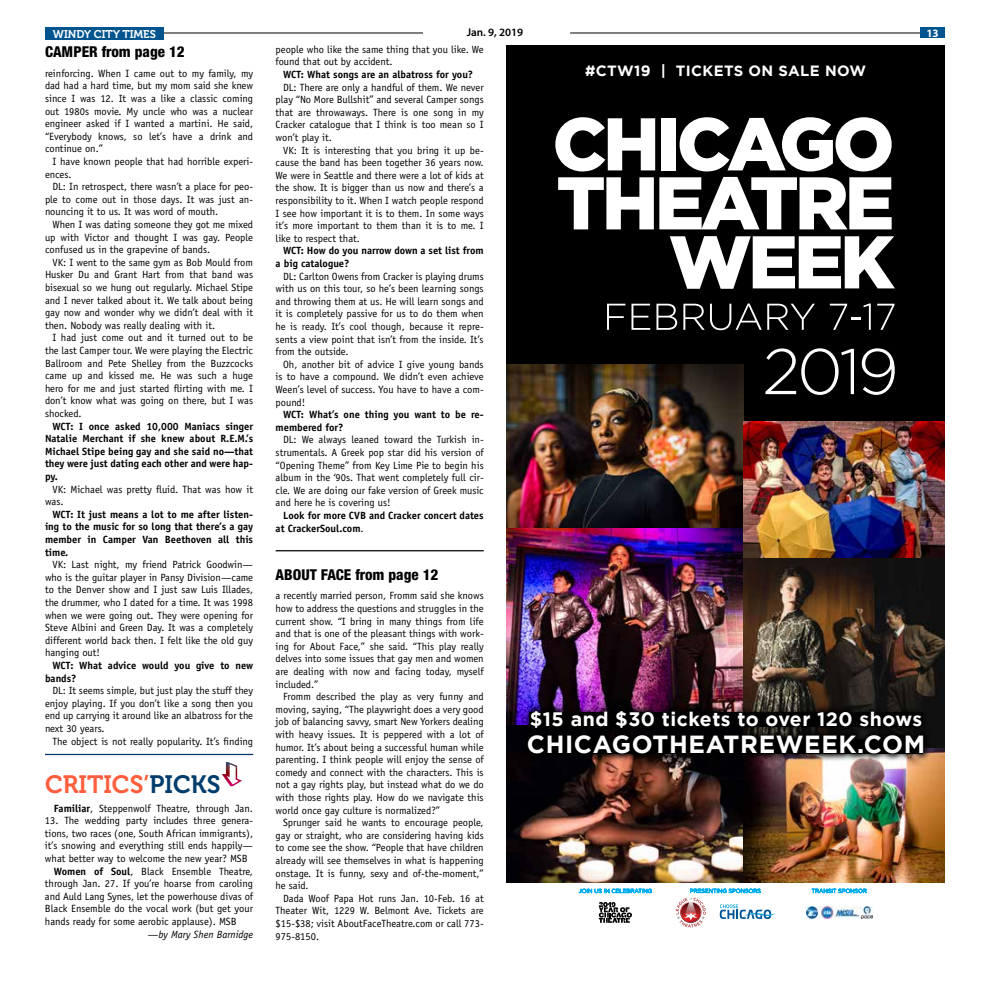
<style>
.page{position:relative;width:990px;height:990px;background:#fff}
.page>*{position:absolute;margin:0;border:0;box-sizing:border-box;transform-origin:0 0}
.t1{font:25px "Museo 700";color:#ff5e3d}
.t2{font:700 24.62px "Gotham";letter-spacing:.025em;color:#fff}
.t3{font:700 19.5px "Gotham";letter-spacing:.025em;color:#fff}
.t4{font:800 condensed 15px "Helvetica Neue";color:#000}
.t5{font:700 14.88px "Gotham";letter-spacing:.025em;color:#fff}
.t6{font:11.25px "Museo 700";color:#fff}
.t7{font:600 11.25px "Myriad Pro";color:#000}
.t8{font:700 11.25px "Myriad Pro";color:#fff}
.t9{font:10.5px/12.6px "Officina Sans";color:#000;text-align:justify}
.t10{font:700 10.5px/12.6px "Officina Sans";color:#000}
.t11{font:italic 10.5px "Officina Sans";color:#000}
.s1{font-weight:400}
.s2{color:#003d6d}
.s3{font-weight:700}
</style>
<div class="page">
<hr style="left:164px;top:33px;width:259px;height:1px;background:#000">
<hr style="left:570px;top:33px;width:374px;height:1px;background:#000">
<div style="left:920px;top:28px;width:25px;height:10px;background:#00558f"></div>
<div style="left:45px;top:28px;width:119px;height:12px;background:#00558f"></div>
<svg style="left:676px;top:889px;width:99px;height:39px"></svg>
<svg style="left:599px;top:902px;width:33px;height:21px"></svg>
<svg style="left:579px;top:889px;width:73px;height:4px"></svg>
<img style="left:806px;top:906px;width:66px;height:12px">
<svg style="left:812px;top:889px;width:55px;height:4px"></svg>
<div style="left:506px;top:45px;width:439px;height:837px;background:#000"></div>
<img style="left:506px;top:364px;width:238px;height:361px">
<img style="left:506px;top:761px;width:238px;height:121px">
<svg style="left:555px;top:117px;width:100px;height:54px"></svg>
<div style="left:661px;top:118px;width:15px;height:52px;background:#fff"></div>
<svg style="left:680px;top:117px;width:212px;height:54px"></svg>
<svg style="left:558px;top:177px;width:334px;height:52px"></svg>
<svg style="left:670px;top:236px;width:225px;height:53px"></svg>
<svg style="left:607px;top:304px;width:18px;height:26px"></svg>
<svg style="left:632px;top:304px;width:18px;height:26px"></svg>
<svg style="left:656px;top:304px;width:21px;height:26px"></svg>
<svg style="left:683px;top:304px;width:132px;height:26px"></svg>
<svg style="left:830px;top:304px;width:41px;height:26px"></svg>
<svg style="left:877px;top:304px;width:18px;height:26px"></svg>
<svg style="left:765px;top:348px;width:89px;height:47px"></svg>
<svg style="left:862px;top:348px;width:33px;height:47px"></svg>
<img style="left:744px;top:421px;width:201px;height:304px">
<img style="left:744px;top:725px;width:201px;height:157px">
<svg style="left:520px;top:703px;width:412px;height:59px"></svg>
<hr style="left:45px;top:754px;width:208px;height:1px;background:#003268">
<hr style="left:276px;top:550px;width:208px;height:1px;background:#000">
<p class="t6" style="left:53px;top:28px;width:105px">WINDY CITY TIMES</p>
<p class="t7" style="left:467px;top:25px;width:58px">Jan. 9, 2019</p>
<p class="t8" style="left:926px;top:26px;width:14px">13</p>
<p class="t9" style="left:45px;top:67px;width:210px">reinforcing. When I came out to my family, my dad had a hard time, but my mom said she knew since I was 12. It was a like a classic coming out 1980s movie. My uncle who was a nuclear engineer asked if I wanted a martini. He said, “Everybody knows, so let’s have a drink and continue on.”</p>
<p class="t9" style="left:45px;top:155px;width:210px;text-indent:7px">I have known people that had horrible experi&shy;ences.</p>
<p class="t9" style="left:45px;top:180px;width:210px;text-indent:7px">DL: In retrospect, there wasn’t a place for peo&shy;ple to come out in those days. It was just an&shy;nouncing it to us. It was word of mouth.</p>
<p class="t9" style="left:45px;top:218px;width:210px;text-indent:7px">When I was dating someone they got me mixed up with Victor and thought I was gay. People confused us in the grapevine of bands.</p>
<p class="t9" style="left:45px;top:256px;width:210px;text-indent:7px">VK: I went to the same gym as Bob Mould from Husker Du and Grant Hart from that band was bisexual so we hung out regularly. Michael Stipe and I never talked about it. We talk about being gay now and wonder why we didn’t deal with it then. Nobody was really dealing with it.</p>
<p class="t9" style="left:45px;top:332px;width:210px;text-indent:7px">I had just come out and it turned out to be the last Camper tour. We were playing the Electric Ballroom and Pete Shelley from the Buzzcocks came up and kissed me. He was such a huge hero for me and just started flirting with me. I don’t know what was going on there, but I was shocked.</p>
<p class="t10" style="left:45px;top:420px;width:210px;text-align:justify;text-indent:7px">WCT: I once asked 10,000 Maniacs singer Natalie Merchant if she knew about R.E.M.’s Michael Stipe being gay and she said no—that they were just dating each other and were hap&shy;py.</p>
<p class="t9" style="left:45px;top:483px;width:210px;text-indent:7px">VK: Michael was pretty fluid. That was how it was.</p>
<p class="t10" style="left:45px;top:508px;width:210px;text-align:justify;text-indent:7px">WCT: It just means a lot to me after listen&shy;ing to the music for so long that there’s a gay member in Camper Van Beethoven all this time.</p>
<p class="t9" style="left:45px;top:558px;width:210px;text-indent:7px">VK: Last night, my friend Patrick Goodwin— who is the guitar player in Pansy Division—came to the Denver show and I just saw Luis Illades, the drummer, who I dated for a time. It was 1998 when we were going out. They were opening for Steve Albini and Green Day. It was a completely different world back then. I felt like the old guy hanging out!</p>
<p class="t10" style="left:45px;top:659px;width:210px;text-indent:7px">WCT: What advice would you give to new bands?</p>
<p class="t9" style="left:45px;top:684px;width:210px;text-indent:7px">DL: It seems simple, but just play the stuff they enjoy playing. If you don’t like a song then you end up carrying it around like an albatross for the next 30 years.</p>
<p class="t9" style="left:52px;top:735px;width:202px">The object is not really popularity. It’s finding</p>
<p class="t9" style="left:276px;top:43px;width:210px">people who like the same thing that you like. We found that out by accident.</p>
<p class="t10" style="left:283px;top:68px;width:192px">WCT: What songs are an albatross for you?</p>
<p class="t9" style="left:276px;top:81px;width:210px;text-indent:7px">DL: There are only a handful of them. We never play “No More Bullshit” and several Camper songs that are throwaways. There is one song in my Cracker catalogue that I think is too mean so I won’t play it.</p>
<p class="t9" style="left:276px;top:144px;width:210px;text-indent:7px">VK: It is interesting that you bring it up be&shy;cause the band has been together 36 years now.<br>We were in Seattle and there were a lot of kids at the show. It is bigger than us now and there’s a responsibility to it. When I watch people respond I see how important it is to them. In some ways it’s more important to them than it is to me. I like to respect that.</p>
<p class="t10" style="left:276px;top:244px;width:210px;text-indent:7px">WCT: How do you narrow down a set list from a big catalogue?</p>
<p class="t9" style="left:276px;top:270px;width:210px;text-indent:7px">DL: Carlton Owens from Cracker is playing drums with us on this tour, so he’s been learning songs and throwing them at us. He will learn songs and it is completely passive for us to do them when he is ready. It’s cool though, because it repre&shy;sents a view point that isn’t from the inside. It’s from the outside.</p>
<p class="t9" style="left:276px;top:358px;width:210px;text-indent:7px">Oh, another bit of advice I give young bands is to have a compound. We didn’t even achieve Ween’s level of success. You have to have a com&shy;pound!</p>
<p class="t10" style="left:276px;top:408px;width:210px;text-indent:7px">WCT: What’s one thing you want to be re&shy;membered for?</p>
<p class="t9" style="left:276px;top:434px;width:210px;text-indent:7px">DL: We always leaned toward the Turkish in&shy;strumentals. A Greek pop star did his version of “Opening Theme” from Key Lime Pie to begin his album in the ‘90s. That went completely full cir&shy;cle. We are doing our fake version of Greek music and here he is covering us!</p>
<p class="t10" style="left:276px;top:509px;width:210px;text-indent:7px">Look for more CVB and Cracker concert dates at CrackerSoul.com<span class="s1">.</span></p>
<h3 class="t4" style="left:45px;top:42px;width:141px">CAMPER from page 12</h3>
<h3 class="t5" style="left:585px;top:63px;width:283px">#CTW19 | TICKETS ON SALE NOW</h3>
<h3 class="t4" style="left:276px;top:565px;width:164px">ABOUT FACE from page 12</h3>
<p class="t9" style="left:276px;top:589px;width:210px">a recently married person, Fromm said she knows how to address the questions and struggles in the current show. “I bring in many things from life and that is one of the pleasant things with work&shy;ing for About Face,” she said. “This play really delves into some issues that gay men and women are dealing with now and facing today, myself included.”</p>
<p class="t9" style="left:276px;top:690px;width:210px;text-indent:7px">Fromm described the play as very funny and moving, saying, “The playwright does a very good job of balancing savvy, smart New Yorkers dealing with heavy issues. It is peppered with a lot of humor. It’s about being a successful human while parenting. I think people will enjoy the sense of comedy and connect with the characters. This is not a gay rights play, but instead what do we do with those rights play. How do we navigate this world once gay culture is normalized?”</p>
<p class="t9" style="left:276px;top:816px;width:210px;text-indent:7px">Sprunger said he wants to encourage people, gay or straight, who are considering having kids to come see the show. “People that have children already will see themselves in what is happening onstage. It is funny, sexy and of-the-moment,” he said.</p>
<p class="t9" style="left:276px;top:892px;width:210px;text-indent:7px">Dada Woof Papa Hot runs Jan. 10-Feb. 16 at Theater Wit, 1229 W. Belmont Ave. Tickets are $15-$38; visit AboutFaceTheatre.com or call 773- 975-8150.</p>
<h3 class="t3" style="left:530px;top:708px;width:394px">$15 and $30 tickets to over 120 shows</h3>
<h2 class="t2" style="left:527px;top:730px;width:400px">CHICAGOTHEATREWEEK.COM</h2>
<h1 class="t1" style="left:45px;top:771px;width:177px">CRITICS’<span class="s2">PICKS</span></h1>
<p class="t9" style="left:54px;top:802px;width:201px"><span class="s3">Familiar</span>, Steppenwolf Theatre, through Jan.</p>
<p class="t9" style="left:45px;top:814px;width:210px">13. The wedding party includes three genera-</p>
<p class="t9" style="left:45px;top:827px;width:210px">tions, two races (one, South African immigrants),</p>
<p class="t9" style="left:45px;top:840px;width:210px">it’s snowing and everything still ends happily—</p>
<p class="t9" style="left:45px;top:852px;width:204px">what better way to welcome the new year? MSB</p>
<p class="t9" style="left:54px;top:865px;width:201px"><span class="s3">Women of Soul</span>, Black Ensemble Theatre,</p>
<p class="t9" style="left:45px;top:877px;width:210px">through Jan. 27. If you’re hoarse from caroling</p>
<p class="t9" style="left:45px;top:890px;width:210px">and Auld Lang Synes, let the powerhouse divas of</p>
<p class="t9" style="left:45px;top:903px;width:210px">Black Ensemble do the vocal work (but get your</p>
<p class="t9" style="left:45px;top:915px;width:193px">hands ready for some aerobic applause). MSB</p>
<p class="t11" style="left:148px;top:928px;width:107px">—by Mary Shen Barnidge</p>
</div>
